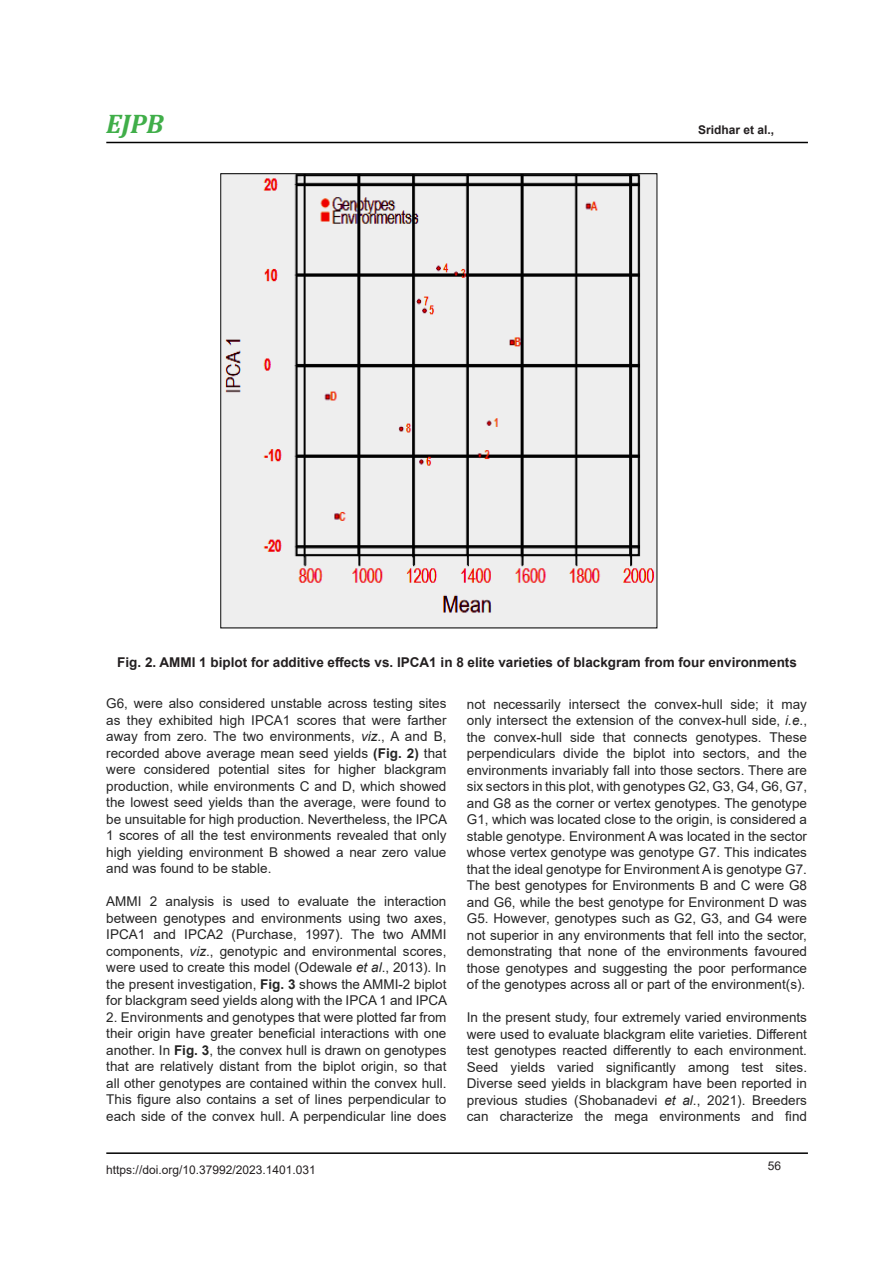
<style>
.page{position:relative;width:893px;height:1263px;background:#fff}
.page>*{position:absolute;margin:0;border:0;box-sizing:border-box;transform-origin:0 0}
.t1{font:italic 700 27px "Cambria";color:#40ae49}
.body_text{font:13.5px/16.5px "Arial";color:#252525;text-align:justify}
.body_text-2{font:700 13.5px "Arial";color:#231f20}
.t2{font:12px "Arial";color:#231f20}
.t3{font:700 12px "Arial";color:#231f20}
.s1{font-style:italic}
.s2{font-weight:700}
</style>
<div class="page">
<hr style="left:106px;top:1152px;width:702px;height:2px;background:#000">
<hr style="left:106px;top:142px;width:702px;height:1px;background:#000">
<img style="left:222px;top:175px;width:433px;height:451px">
<h1 class="t1" style="left:106px;top:105px;width:59px">EJPB</h1>
<p class="t3" style="left:698px;top:121px;width:78px">Sridhar et al.,</p>
<p class="body_text-2" style="left:117px;top:653px;width:681px">Fig. 2. AMMI 1 biplot for additive effects vs. IPCA1 in 8 elite varieties of blackgram from four environments</p>
<p class="body_text" style="left:106px;top:695px;width:342px">G6, were also considered unstable across testing sites as they exhibited high IPCA1 scores that were farther away from zero. The two environments, <span class="s1">viz</span>., A and B, recorded above average mean seed yields <span class="s2">(Fig. 2)</span> that were considered potential sites for higher blackgram production, while environments C and D, which showed the lowest seed yields than the average, were found to be unsuitable for high production. Nevertheless, the IPCA 1 scores of all the test environments revealed that only high yielding environment B showed a near zero value and was found to be stable.</p>
<p class="body_text" style="left:106px;top:893px;width:342px">AMMI 2 analysis is used to evaluate the interaction between genotypes and environments using two axes, IPCA1 and IPCA2 (Purchase, 1997). The two AMMI components, <span class="s1">viz</span>., genotypic and environmental scores, were used to create this model (Odewale <span class="s1">et al</span>., 2013). In the present investigation, <span class="s2">Fig. 3</span> shows the AMMI-2 biplot for blackgram seed yields along with the IPCA 1 and IPCA</p>
<p class="body_text" style="left:106px;top:1009px;width:342px">2. Environments and genotypes that were plotted far from their origin have greater beneficial interactions with one another. In <span class="s2">Fig. 3</span>, the convex hull is drawn on genotypes that are relatively distant from the biplot origin, so that all other genotypes are contained within the convex hull.<br>This figure also contains a set of lines perpendicular to each side of the convex hull. A perpendicular line does</p>
<p class="body_text" style="left:467px;top:695px;width:342px">not necessarily intersect the convex-hull side; it may only intersect the extension of the convex-hull side, <span class="s1">i.e</span>., the convex-hull side that connects genotypes. These perpendiculars divide the biplot into sectors, and the environments invariably fall into those sectors. There are six sectors in this plot, with genotypes G2, G3, G4, G6, G7, and G8 as the corner or vertex genotypes. The genotype G1, which was located close to the origin, is considered a stable genotype. Environment A was located in the sector whose vertex genotype was genotype G7. This indicates that the ideal genotype for Environment A is genotype G7.<br>The best genotypes for Environments B and C were G8 and G6, while the best genotype for Environment D was G5. However, genotypes such as G2, G3, and G4 were not superior in any environments that fell into the sector, demonstrating that none of the environments favoured those genotypes and suggesting the poor performance of the genotypes across all or part of the environment(s).</p>
<p class="body_text" style="left:467px;top:1009px;width:342px">In the present study, four extremely varied environments were used to evaluate blackgram elite varieties. Different test genotypes reacted differently to each environment.<br>Seed yields varied significantly among test sites.<br>Diverse seed yields in blackgram have been reported in previous studies (Shobanadevi <span class="s1">et al</span>., 2021). Breeders can characterize the mega environments and find</p>
<p class="t2" style="left:106px;top:1161px;width:211px">https://doi.org/10.37992/2023.1401.031</p>
<p class="t2" style="left:768px;top:1157px;width:15px">56</p>
</div>
